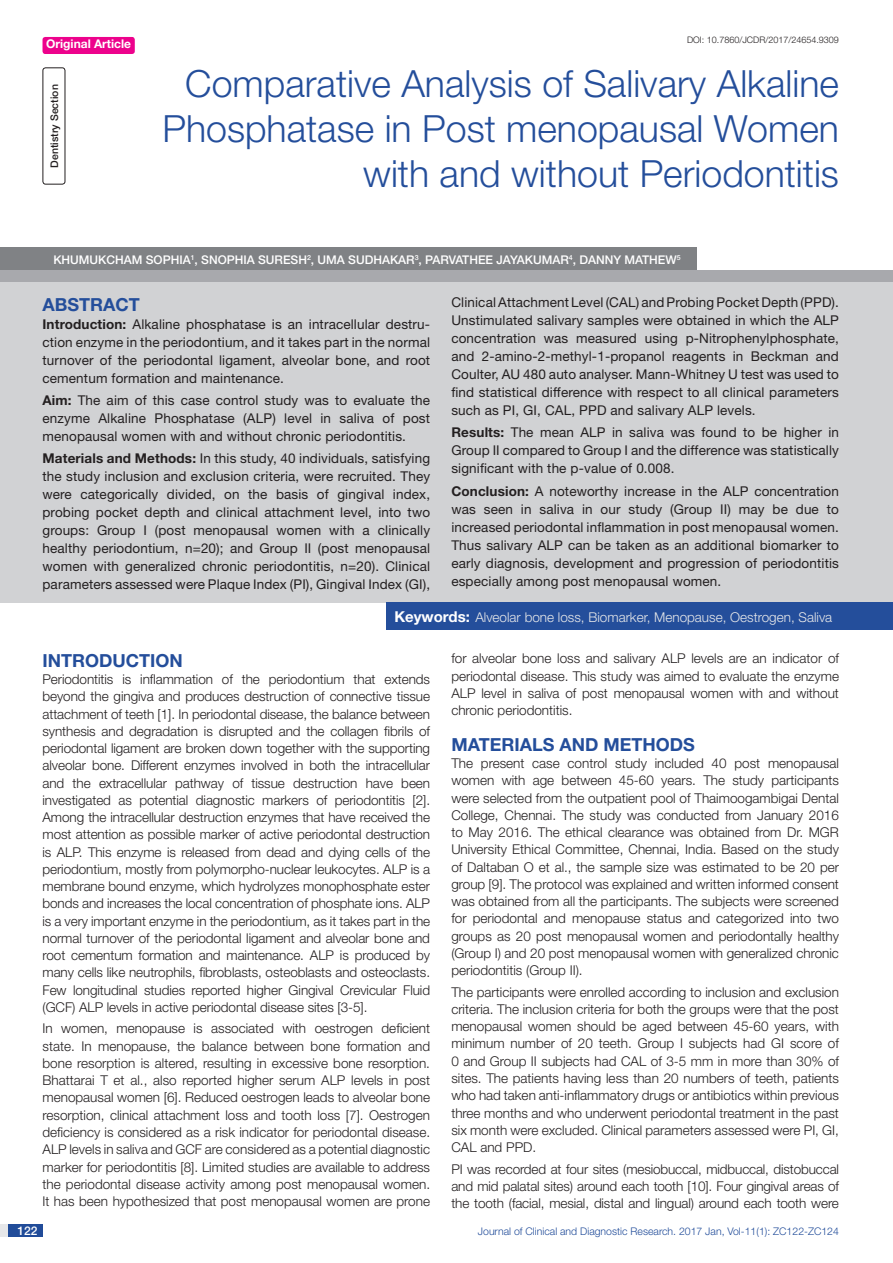
<style>
.page{position:relative;width:893px;height:1263px;background:#fff}
.page>*{position:absolute;margin:0;border:0;box-sizing:border-box;transform-origin:0 0}
.t1{font:300 37.5px/45px "Helvetica Neue";color:#244e9b;text-align:right}
.t2{font:700 18px "Helvetica Neue";color:#244e9b}
.t3{font:300 13.5px/17.2px "Helvetica Neue";color:#231f20;text-align:justify}
.t4{font:13.5px/18px "Helvetica Neue";letter-spacing:.01em;color:#231f20;text-align:justify}
.t5{font:300 13.5px "Helvetica Neue";color:#e6e7e9}
.t6{font:500 12px "Helvetica Neue";color:#fff}
.t7{font:700 12px "Helvetica Neue";color:#fff}
.t8{font:300 10.5px "Helvetica Neue";color:#214c99}
.t9{font:500 10.5px "Helvetica Neue";color:#231f20}
.t10{font:300 9px "Helvetica Neue";color:#231f20}
.s1{font-weight:700}
.s2{font-weight:700;font-size:15px;color:#fff}
</style>
<div class="page">
<div style="left:0;top:1224px;width:43px;height:13px;background:#e6e7e9"></div>
<div style="left:8px;top:1224px;width:35px;height:13px;background:#214c99"></div>
<div style="left:43px;top:37px;width:92px;height:17px;background:#ed028c;border-radius:3px"></div>
<div style="left:43px;top:67px;width:22px;height:118px;border:1px solid #231f20;border-radius:3px"></div>
<div style="left:0;top:270px;width:893px;height:12px;background:#a8a9ad"></div>
<div style="left:0;top:248px;width:696px;height:22px;background:#808285"></div>
<div style="left:0;top:282px;width:893px;height:321px;background:#d1d2d4"></div>
<div style="left:386px;top:602px;width:507px;height:28px;background:#244e9b"></div>
<p class="t7" style="left:46px;top:37px;width:87px">Original Article</p>
<p class="t9" style="left:48px;top:168px;width:85px;rotate:-90deg">DENTISTRY SECTION</p>
<p class="t10" style="left:687px;top:35px;width:153px">DOI: 10.7860/JCDR/2017/24654.9309</p>
<h1 class="t1" style="left:162px;top:60px;width:678px">Comparative Analysis of Salivary Alkaline<br>Phosphatase in Post menopausal Women with and without Periodontitis</h1>
<p class="t6" style="left:53px;top:252px;width:629px">KHUMUKCHAM SOPHIA<sup>1</sup>, SNOPHIA SURESH<sup>2</sup>, UMA SUDHAKAR<sup>3</sup>, PARVATHEE JAYAKUMAR<sup>4</sup>, DANNY MATHEW<sup>5</sup></p>
<h2 class="t2" style="left:43px;top:293px;width:86px">ABSTRACT</h2>
<p class="t4" style="left:43px;top:315px;width:389px"><span class="s1">Introduction:</span> Alkaline phosphatase is an intracellular destru&shy;ction enzyme in the periodontium, and it takes part in the normal turnover of the periodontal ligament, alveolar bone, and root cementum formation and maintenance.</p>
<p class="t4" style="left:43px;top:391px;width:389px"><span class="s1">Aim:</span> The aim of this case control study was to evaluate the enzyme Alkaline Phosphatase (ALP) level in saliva of post menopausal women with and without chronic periodontitis.</p>
<p class="t4" style="left:43px;top:449px;width:389px"><span class="s1">Materials and Methods:</span> In this study, 40 individuals, satisfying the study inclusion and exclusion criteria, were recruited. They were categorically divided, on the basis of gingival index, probing pocket depth and clinical attachment level, into two groups: Group I (post menopausal women with a clinically healthy periodontium, n=20); and Group II (post menopausal women with generalized chronic periodontitis, n=20). Clinical parameters assessed were Plaque Index (PI), Gingival Index (GI),</p>
<p class="t4" style="left:451px;top:293px;width:389px">Clinical Attachment Level (CAL) and Probing Pocket Depth (PPD).<br>Unstimulated salivary samples were obtained in which the ALP concentration was measured using p-Nitrophenylphosphate, and 2-amino-2-methyl-1-propanol reagents in Beckman and Coulter, AU 480 auto analyser. Mann-Whitney U test was used to find statistical difference with respect to all clinical parameters such as PI, GI, CAL, PPD and salivary ALP levels.</p>
<p class="t4" style="left:451px;top:423px;width:389px"><span class="s1">Results:</span> The mean ALP in saliva was found to be higher in Group II compared to Group I and the difference was statistically significant with the p-value of 0.008.</p>
<p class="t4" style="left:451px;top:481px;width:389px"><span class="s1">Conclusion:</span> A noteworthy increase in the ALP concentration was seen in saliva in our study (Group II) may be due to increased periodontal inflammation in post menopausal women.<br>Thus salivary ALP can be taken as an additional biomarker to early diagnosis, development and progression of periodontitis especially among post menopausal women.</p>
<p class="t5" style="left:394px;top:609px;width:439px"><span class="s2">Keywords:</span> Alveolar bone loss, Biomarker, Menopause, Oestrogen, Saliva</p>
<h2 class="t2" style="left:43px;top:649px;width:142px">Introduction</h2>
<p class="t3" style="left:43px;top:670px;width:389px">Periodontitis is inflammation of the periodontium that extends beyond the gingiva and produces destruction of connective tissue attachment of teeth [1]. In periodontal disease, the balance between synthesis and degradation is disrupted and the collagen fibrils of periodontal ligament are broken down together with the supporting alveolar bone. Different enzymes involved in both the intracellular and the extracellular pathway of tissue destruction have been investigated as potential diagnostic markers of periodontitis [2].<br>Among the intracellular destruction enzymes that have received the most attention as possible marker of active periodontal destruction is ALP. This enzyme is released from dead and dying cells of the periodontium, mostly from polymorpho-nuclear leukocytes. ALP is a membrane bound enzyme, which hydrolyzes monophosphate ester bonds and increases the local concentration of phosphate ions. ALP is a very important enzyme in the periodontium, as it takes part in the normal turnover of the periodontal ligament and alveolar bone and root cementum formation and maintenance. ALP is produced by many cells like neutrophils, fibroblasts, osteoblasts and osteoclasts.<br>Few longitudinal studies reported higher Gingival Crevicular Fluid (GCF) ALP levels in active periodontal disease sites [3-5].</p>
<p class="t3" style="left:43px;top:1020px;width:389px">In women, menopause is associated with oestrogen deficient state. In menopause, the balance between bone formation and bone resorption is altered, resulting in excessive bone resorption.<br>Bhattarai T et al., also reported higher serum ALP levels in post menopausal women [6]. Reduced oestrogen leads to alveolar bone resorption, clinical attachment loss and tooth loss [7]. Oestrogen deficiency is considered as a risk indicator for periodontal disease.<br>ALP levels in saliva and GCF are considered as a potential diagnostic marker for periodontitis [8]. Limited studies are available to address the periodontal disease activity among post menopausal women.<br>It has been hypothesized that post menopausal women are prone</p>
<p class="t3" style="left:451px;top:650px;width:389px">for alveolar bone loss and salivary ALP levels are an indicator of periodontal disease. This study was aimed to evaluate the enzyme ALP level in saliva of post menopausal women with and without chronic periodontitis.</p>
<h2 class="t2" style="left:451px;top:733px;width:245px">MATERIALS AND METHODS</h2>
<p class="t3" style="left:451px;top:754px;width:389px">The present case control study included 40 post menopausal women with age between 45-60 years. The study participants were selected from the outpatient pool of Thaimoogambigai Dental College, Chennai. The study was conducted from January 2016 to May 2016. The ethical clearance was obtained from Dr. MGR University Ethical Committee, Chennai, India. Based on the study of Daltaban O et al., the sample size was estimated to be 20 per group [9]. The protocol was explained and written informed consent was obtained from all the participants. The subjects were screened for periodontal and menopause status and categorized into two groups as 20 post menopausal women and periodontally healthy (Group I) and 20 post menopausal women with generalized chronic periodontitis (Group II).</p>
<p class="t3" style="left:451px;top:983px;width:389px">The participants were enrolled according to inclusion and exclusion criteria. The inclusion criteria for both the groups were that the post menopausal women should be aged between 45-60 years, with minimum number of 20 teeth. Group I subjects had GI score of 0 and Group II subjects had CAL of 3-5 mm in more than 30% of sites. The patients having less than 20 numbers of teeth, patients who had taken anti-inflammatory drugs or antibiotics within previous three months and who underwent periodontal treatment in the past six month were excluded. Clinical parameters assessed were PI, GI, CAL and PPD.</p>
<p class="t3" style="left:451px;top:1160px;width:389px">PI was recorded at four sites (mesiobuccal, midbuccal, distobuccal and mid palatal sites) around each tooth [10]. Four gingival areas of the tooth (facial, mesial, distal and lingual) around each tooth were</p>
<p class="t6" style="left:17px;top:1223px;width:22px">122</p>
<p class="t8" style="left:478px;top:1225px;width:363px">Journal of Clinical and Diagnostic Research. 2017 Jan, Vol-11(1): ZC122-ZC124</p>
</div>
